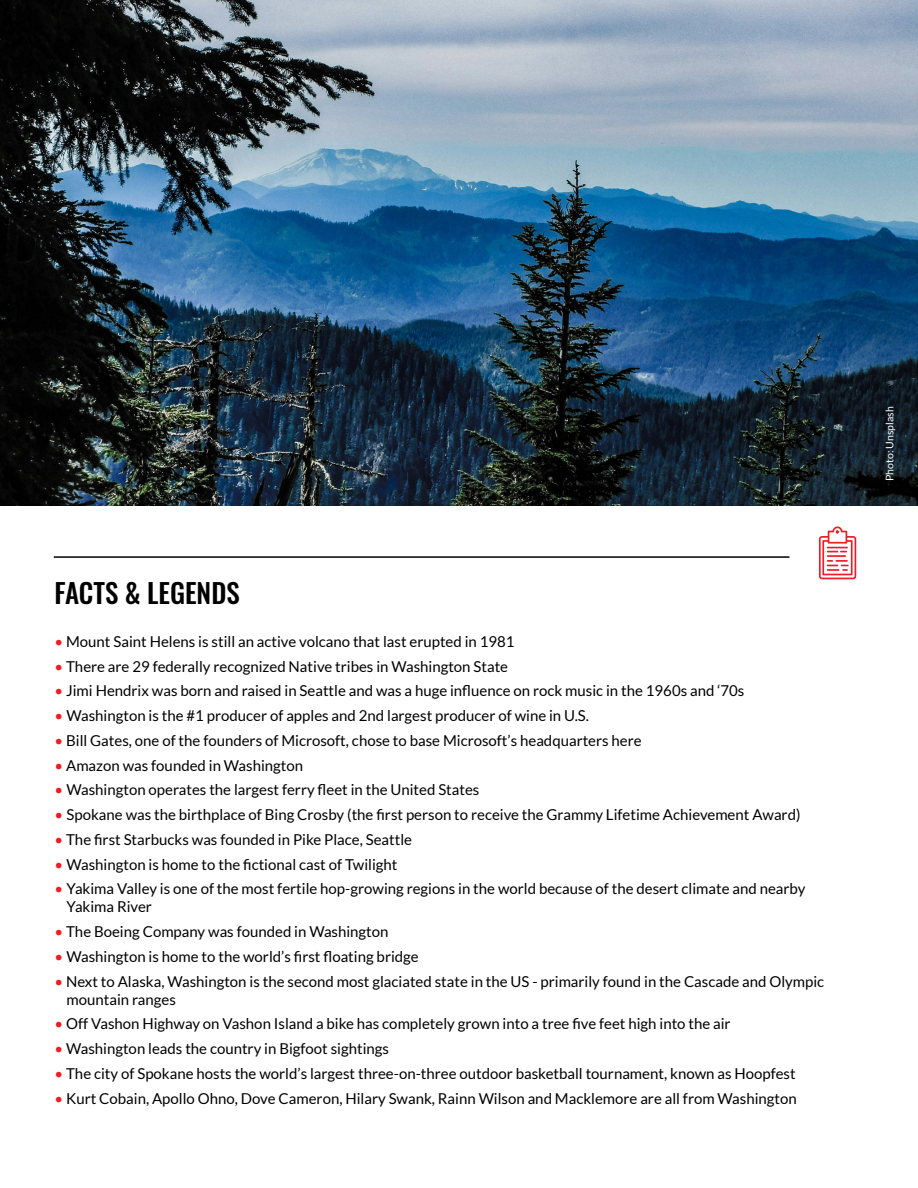
<style>
.page{position:relative;width:918px;height:1188px;background:#fff}
.page>*{position:absolute;margin:0;border:0;box-sizing:border-box;transform-origin:0 0}
.t1{font:27px "Oswald";color:#000}
.t2{font:15px/18px "Lato";color:#000}
.t3{font:10.5px "Lato";color:#fff}
.s1{color:#ed1d24}
</style>
<div class="page">
<hr style="left:54px;top:556px;width:735px;height:2px;background:#000">
<svg style="left:819px;top:527px;width:37px;height:52px"></svg>
<img style="left:0;top:0;width:918px;height:506px">
<p class="t1" style="left:55px;top:569px;width:187px">FACTS &amp; LEGENDS</p>
<p class="t2" style="left:55px;top:632px;width:462px"><span class="s1">•</span> Mount Saint Helens is still an active volcano that last erupted in 1981</p>
<p class="t2" style="left:55px;top:657px;width:455px"><span class="s1">•</span> There are 29 federally recognized Native tribes in Washington State</p>
<p class="t2" style="left:55px;top:682px;width:691px"><span class="s1">•</span> Jimi Hendrix was born and raised in Seattle and was a huge influence on rock music in the 1960s and ‘70s</p>
<p class="t2" style="left:55px;top:707px;width:536px"><span class="s1">•</span> Washington is the #1 producer of apples and 2nd largest producer of wine in U.S.</p>
<p class="t2" style="left:55px;top:731px;width:589px"><span class="s1">•</span> Bill Gates, one of the founders of Microsoft, chose to base Microsoft’s headquarters here</p>
<p class="t2" style="left:55px;top:756px;width:250px"><span class="s1">•</span> Amazon was founded in Washington</p>
<p class="t2" style="left:55px;top:781px;width:426px"><span class="s1">•</span> Washington operates the largest ferry fleet in the United States</p>
<p class="t2" style="left:55px;top:806px;width:748px"><span class="s1">•</span> Spokane was the birthplace of Bing Crosby (the first person to receive the Grammy Lifetime Achievement Award)</p>
<p class="t2" style="left:55px;top:830px;width:359px"><span class="s1">•</span> The first Starbucks was founded in Pike Place, Seattle</p>
<p class="t2" style="left:55px;top:855px;width:344px"><span class="s1">•</span> Washington is home to the fictional cast of Twilight</p>
<p class="t2" style="left:67px;top:880px;width:740px;text-indent:-12px"><span class="s1">•</span> Yakima Valley is one of the most fertile hop-growing regions in the world because of the desert climate and nearby<br>Yakima River</p>
<p class="t2" style="left:55px;top:923px;width:336px"><span class="s1">•</span> The Boeing Company was founded in Washington</p>
<p class="t2" style="left:55px;top:947px;width:366px"><span class="s1">•</span> Washington is home to the world’s first floating bridge</p>
<p class="t2" style="left:67px;top:972px;width:759px;text-indent:-12px"><span class="s1">•</span> Next to Alaska, Washington is the second most glaciated state in the US - primarily found in the Cascade and Olympic mountain ranges</p>
<p class="t2" style="left:55px;top:1015px;width:678px"><span class="s1">•</span> Off Vashon Highway on Vashon Island a bike has completely grown into a tree five feet high into the air</p>
<p class="t2" style="left:55px;top:1040px;width:336px"><span class="s1">•</span> Washington leads the country in Bigfoot sightings</p>
<p class="t2" style="left:55px;top:1064px;width:743px"><span class="s1">•</span> The city of Spokane hosts the world’s largest three-on-three outdoor basketball tournament, known as Hoopfest</p>
<p class="t2" style="left:55px;top:1089px;width:744px"><span class="s1">•</span> Kurt Cobain, Apollo Ohno, Dove Cameron, Hilary Swank, Rainn Wilson and Macklemore are all from Washington</p>
<p class="t3" style="left:884px;top:481px;width:76px;rotate:-90deg">Photo: Unsplash</p>
</div>
